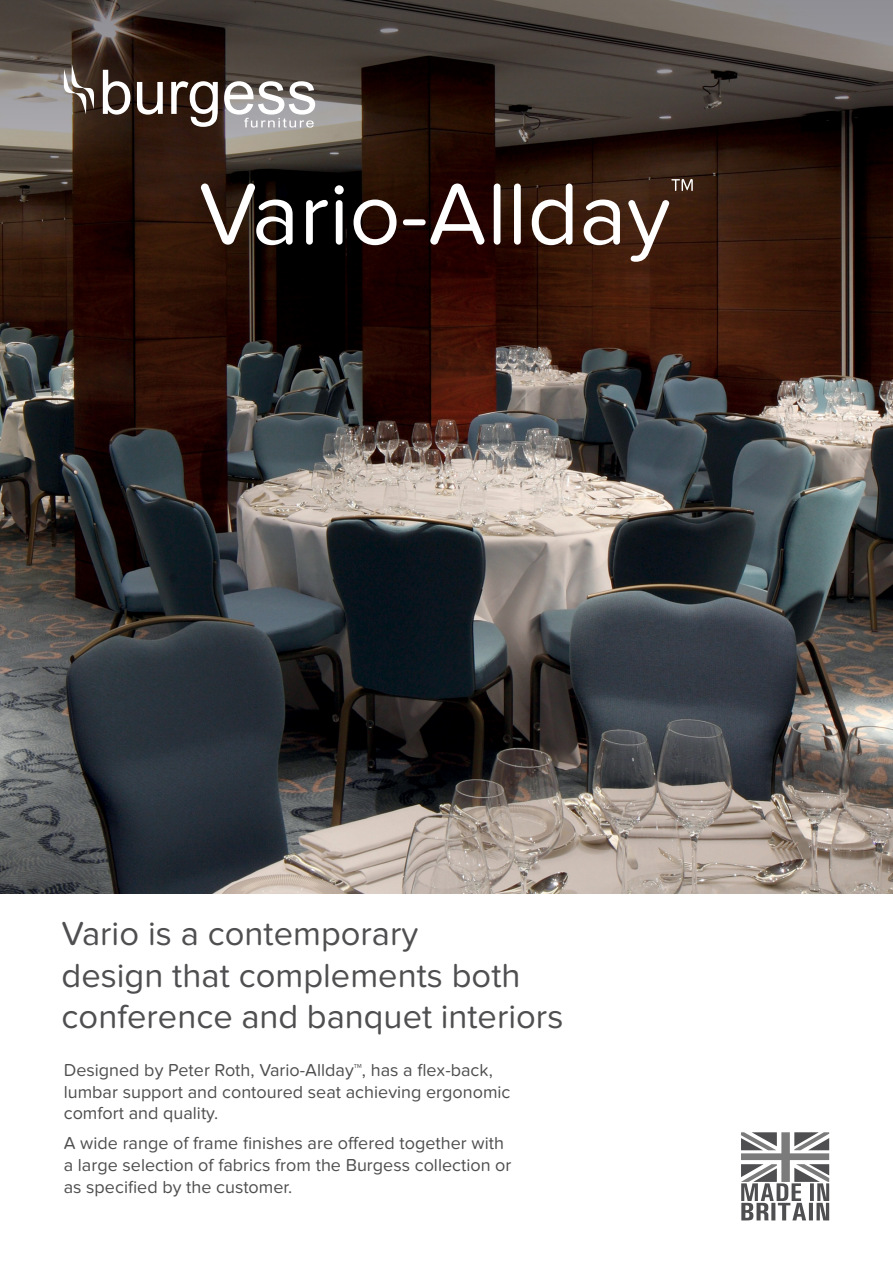
<style>
.page{position:relative;width:893px;height:1263px;background:#fff}
.page>*{position:absolute;margin:0;border:0;box-sizing:border-box;transform-origin:0 0}
.t1{font:90px "Proxima Nova Soft";color:#fff}
.t2{font:34.5px/41.4px "Proxima Nova Soft";color:#4f4f51}
.t3{font:18px/21.6px "Proxima Nova Soft";color:#4f4f51}
</style>
<div class="page">
<img style="left:0;top:0;width:893px;height:893px">
<svg style="left:103px;top:70px;width:27px;height:45px"></svg>
<svg style="left:137px;top:82px;width:26px;height:33px"></svg>
<svg style="left:171px;top:81px;width:47px;height:46px"></svg>
<svg style="left:224px;top:81px;width:91px;height:47px"></svg>
<svg style="left:63px;top:64px;width:31px;height:50px"></svg>
<svg style="left:741px;top:1132px;width:88px;height:88px"></svg>
<h1 class="t1" style="left:198px;top:162px;width:498px">Vario-Allday<sup>™</sup></h1>
<h2 class="t2" style="left:62px;top:913px;width:503px">Vario is a contemporary<br>design that complements both conference and banquet interiors</h2>
<p class="t3" style="left:64px;top:1059px;width:448px">Designed by Peter Roth, Vario-Allday™, has a flex-back, lumbar support and contoured seat achieving ergonomic comfort and quality.</p>
<p class="t3" style="left:64px;top:1133px;width:449px">A wide range of frame finishes are offered together with a large selection of fabrics from the Burgess collection or as specified by the customer.</p>
</div>
